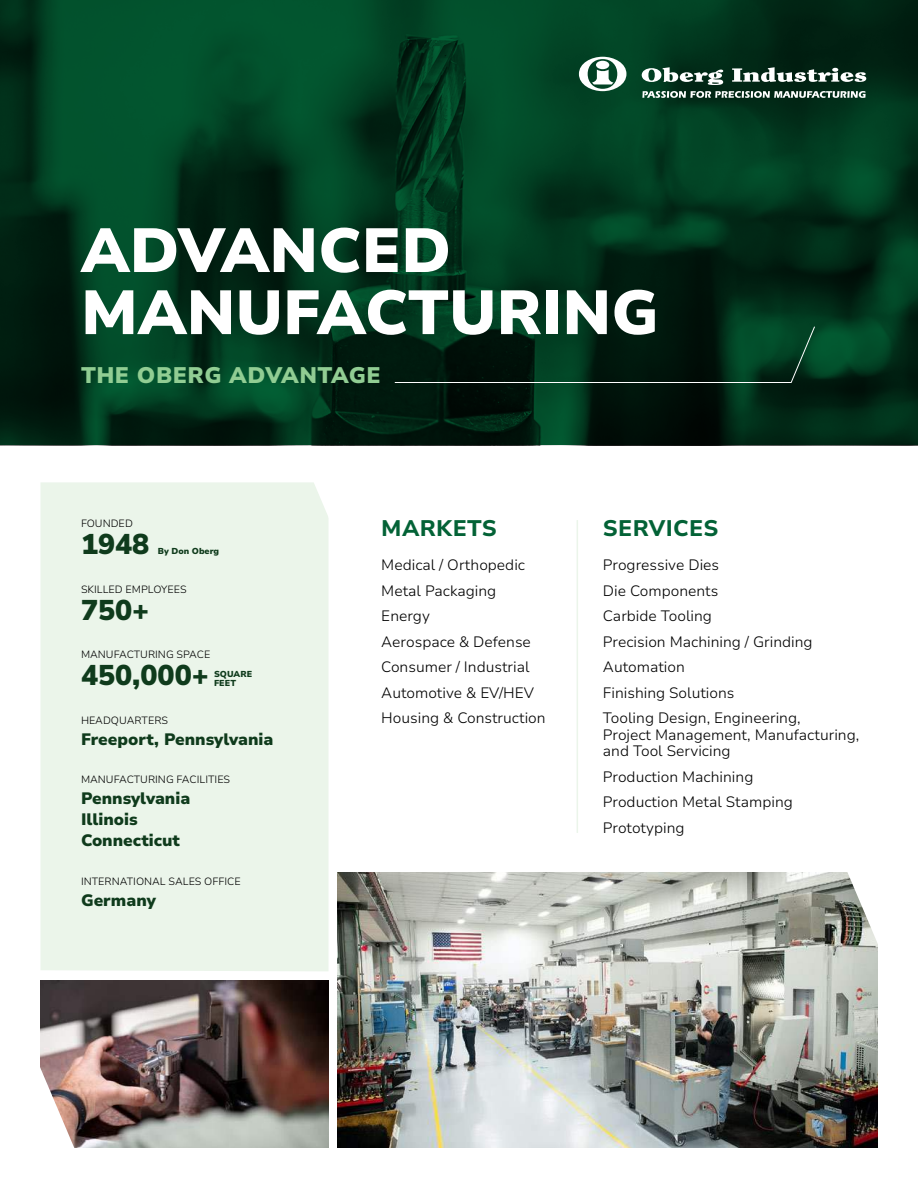
<style>
.page{position:relative;width:918px;height:1188px;background:#fff}
.page>*{position:absolute;margin:0;border:0;box-sizing:border-box;transform-origin:0 0}
.t1{font:900 62.1px/62.1px "Nunito Sans 10 pt";color:#fff}
.t2{font:900 28.5px "Nunito Sans 10 pt";color:#0f3b1c}
.t3{font:900 22.5px "Nunito Sans 10 pt";letter-spacing:.02em;color:#91cd93}
.t4{font:800 22.5px "Nunito Sans 10 pt";letter-spacing:.015em;color:#036236}
.t5{font:900 16.5px/21px "Nunito Sans 10 pt";color:#0f3b1c}
.t6{font:300 15px/25.5px "Nunito Sans 10 pt";color:#000}
.t7{font:300 10.5px "Nunito Sans 10 pt";color:#000}
.t8{font:900 8.7px/8.7px "Nunito Sans 10 pt";color:#0f3b1c}
</style>
<div class="page">
<svg style="left:0;top:0;width:918px;height:445px;background:#01361d"></svg>
<div style="left:40px;top:482px;width:288px;height:489px;background:#ebf5ea"></div>
<svg style="left:310px;top:482px;width:19px;height:56px"></svg>
<div style="left:81px;top:520px;width:166px;height:34px;background:#ebf5ea"></div>
<img style="left:40px;top:980px;width:288px;height:168px">
<svg style="left:40px;top:1056px;width:44px;height:92px"></svg>
<img style="left:338px;top:873px;width:540px;height:275px">
<svg style="left:832px;top:872px;width:46px;height:81px"></svg>
<hr style="left:577px;top:520px;width:1px;height:313px;background:#ebf5ea">
<div style="left:81px;top:585px;width:210px;height:35px;background:#ebf5ea"></div>
<div style="left:81px;top:717px;width:211px;height:28px;background:#ebf5ea"></div>
<div style="left:81px;top:877px;width:211px;height:29px;background:#ebf5ea"></div>
<div style="left:81px;top:776px;width:211px;height:70px;background:#ebf5ea"></div>
<div style="left:81px;top:650px;width:211px;height:35px;background:#ebf5ea"></div>
<svg style="left:579px;top:57px;width:47px;height:34px"></svg>
<svg style="left:642px;top:67px;width:224px;height:18px"></svg>
<svg style="left:642px;top:91px;width:224px;height:7px"></svg>
<svg style="left:394px;top:326px;width:422px;height:57px;background:#052a19"></svg>
<h1 class="t1" style="left:81px;top:225px;width:579px">ADVANCED<br>MANUFACTURING</h1>
<h3 class="t3" style="left:81px;top:366px;width:301px">THE OBERG ADVANTAGE</h3>
<p class="t7" style="left:81px;top:520px;width:53px">FOUNDED</p>
<h2 class="t2" style="left:81px;top:533px;width:70px">1948</h2>
<p class="t8" style="left:158px;top:548px;width:63px">By Don Oberg</p>
<p class="t7" style="left:81px;top:585px;width:107px">SKILLED EMPLOYEES</p>
<h2 class="t2" style="left:81px;top:598px;width:70px">750+</h2>
<p class="t7" style="left:81px;top:650px;width:131px">MANUFACTURING SPACE</p>
<h2 class="t2" style="left:81px;top:664px;width:129px">450,000+</h2>
<p class="t8" style="left:214px;top:670px;width:40px">SQUARE<br>FEET</p>
<p class="t7" style="left:81px;top:716px;width:89px">HEADQUARTERS</p>
<p class="t5" style="left:81px;top:730px;width:194px">Freeport, Pennsylvania</p>
<p class="t7" style="left:81px;top:776px;width:151px">MANUFACTURING FACILITIES</p>
<p class="t5" style="left:81px;top:790px;width:111px">Pennsylvania<br>Illinois<br>Connecticut</p>
<p class="t7" style="left:81px;top:877px;width:161px">INTERNATIONAL SALES OFFICE</p>
<p class="t5" style="left:81px;top:891px;width:76px">Germany</p>
<h3 class="t4" style="left:381px;top:520px;width:117px">MARKETS</h3>
<p class="t6" style="left:381px;top:554px;width:166px">Medical / Orthopedic<br>Metal Packaging<br>Energy<br>Aerospace &amp; Defense<br>Consumer / Industrial<br>Automotive &amp; EV/HEV<br>Housing &amp; Construction</p>
<h3 class="t4" style="left:603px;top:520px;width:117px">SERVICES</h3>
<p class="t6" style="left:603px;top:554px;width:211px">Progressive Dies<br>Die Components<br>Carbide Tooling<br>Precision Machining / Grinding<br>Automation<br>Finishing Solutions<br>Tooling Design, Engineering,</p>
<p class="t6" style="left:603px;top:728px;width:258px;line-height:16.5px">Project Management, Manufacturing, and Tool Servicing</p>
<p class="t6" style="left:603px;top:765px;width:192px">Production Machining<br>Production Metal Stamping<br>Prototyping</p>
</div>
